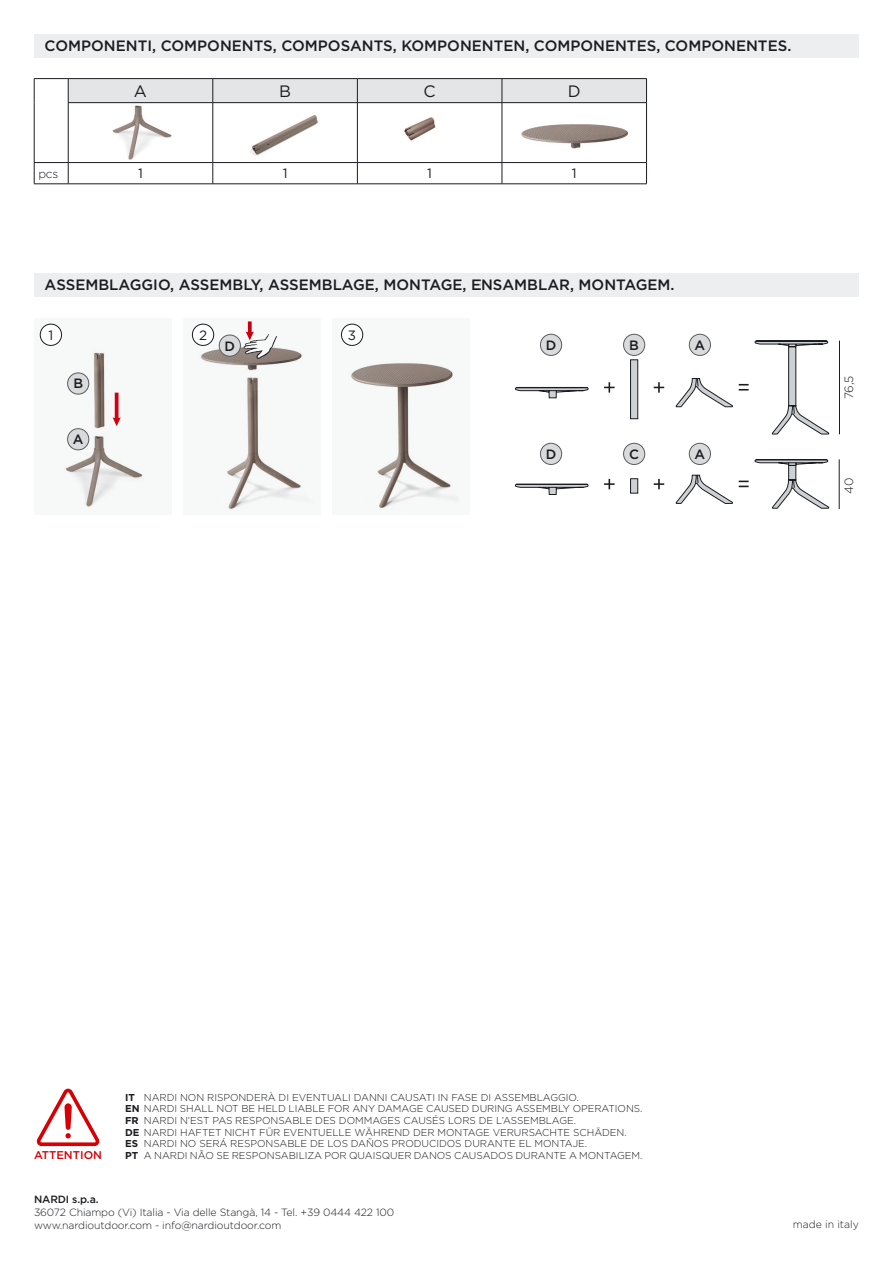
<style>
.page{position:relative;width:893px;height:1263px;background:#fff}
.page>*{position:absolute;margin:0;border:0;box-sizing:border-box;transform-origin:0 0}
.t1{font:16.5px "Gotham N";color:#1b1c20}
.t2{font:500 15px "Gotham N";color:#1b1c20}
.t3{font:500 13.5px "Gotham N";color:#1b1c20}
.t4{font:13.5px "Gotham N";color:#1b1c20}
.t5{font:300 12px "Gotham N";letter-spacing:-.02em;color:#1b1c20}
.t6{font:500 11.25px "Gotham N";color:#d70005}
.t7{font:300 10.5px/12.6px "Gotham N";letter-spacing:-.01em;color:#1b1c20}
.t8{font:500 10.5px "Gotham N";letter-spacing:-.01em;color:#1b1c20}
.t9{font:300 10.05px/11.7px "Gotham N";letter-spacing:-.005em;color:#1b1c20}
.s1{font-weight:700}
</style>
<div class="page">
<div style="left:34px;top:273px;width:825px;height:24px;background:#edeeef"></div>
<div style="left:34px;top:34px;width:825px;height:23px;background:#edeeef"></div>
<hr style="left:34px;top:78px;width:34px;height:1px;background:#1b1c20">
<hr style="left:68px;top:78px;width:145px;height:1px;background:#1b1c20">
<hr style="left:213px;top:78px;width:144px;height:1px;background:#1b1c20">
<hr style="left:357px;top:78px;width:145px;height:1px;background:#1b1c20">
<hr style="left:502px;top:78px;width:145px;height:1px;background:#1b1c20">
<div style="left:68px;top:79px;width:579px;height:23px;background:#e3e5e6"></div>
<hr style="left:68px;top:102px;width:145px;height:1px;background:#1b1c20">
<hr style="left:68px;top:103px;width:1px;height:59px;background:#1b1c20">
<hr style="left:213px;top:102px;width:144px;height:1px;background:#1b1c20">
<hr style="left:213px;top:103px;width:1px;height:59px;background:#1b1c20">
<hr style="left:357px;top:102px;width:145px;height:1px;background:#1b1c20">
<hr style="left:357px;top:103px;width:1px;height:59px;background:#1b1c20">
<hr style="left:502px;top:102px;width:145px;height:1px;background:#1b1c20">
<hr style="left:502px;top:103px;width:1px;height:59px;background:#1b1c20">
<hr style="left:646px;top:103px;width:1px;height:59px;background:#1b1c20">
<hr style="left:34px;top:162px;width:34px;height:1px;background:#1b1c20">
<svg style="left:34px;top:163px;width:1px;height:21px"></svg>
<hr style="left:68px;top:162px;width:145px;height:1px;background:#1b1c20">
<svg style="left:68px;top:163px;width:1px;height:21px"></svg>
<hr style="left:213px;top:162px;width:144px;height:1px;background:#1b1c20">
<svg style="left:213px;top:163px;width:1px;height:21px"></svg>
<hr style="left:357px;top:162px;width:145px;height:1px;background:#1b1c20">
<svg style="left:357px;top:163px;width:1px;height:21px"></svg>
<hr style="left:502px;top:162px;width:145px;height:1px;background:#1b1c20">
<svg style="left:502px;top:163px;width:1px;height:21px"></svg>
<svg style="left:646px;top:163px;width:1px;height:21px"></svg>
<hr style="left:34px;top:184px;width:34px;height:1px;background:#1b1c20">
<hr style="left:68px;top:184px;width:145px;height:1px;background:#1b1c20">
<hr style="left:213px;top:184px;width:144px;height:1px;background:#1b1c20">
<hr style="left:357px;top:184px;width:145px;height:1px;background:#1b1c20">
<hr style="left:502px;top:184px;width:145px;height:1px;background:#1b1c20">
<svg style="left:34px;top:79px;width:1px;height:24px"></svg>
<hr style="left:34px;top:103px;width:1px;height:59px;background:#1b1c20">
<img style="left:96px;top:103px;width:89px;height:57px">
<img style="left:243px;top:103px;width:84px;height:53px">
<img style="left:372px;top:103px;width:111px;height:38px">
<img style="left:521px;top:124px;width:107px;height:25px">
<svg style="left:630px;top:359px;width:8px;height:60px"></svg>
<svg style="left:676px;top:378px;width:57px;height:29px"></svg>
<svg style="left:676px;top:475px;width:57px;height:29px"></svg>
<svg style="left:755px;top:340px;width:74px;height:94px"></svg>
<svg style="left:755px;top:459px;width:74px;height:50px"></svg>
<svg style="left:515px;top:387px;width:74px;height:11px"></svg>
<svg style="left:515px;top:484px;width:74px;height:11px"></svg>
<div style="left:184px;top:318px;width:137px;height:196px;background:#f7f8f8"></div>
<svg style="left:340px;top:323px;width:119px;height:186px"></svg>
<svg style="left:604px;top:382px;width:11px;height:11px"></svg>
<svg style="left:604px;top:479px;width:11px;height:10px"></svg>
<svg style="left:654px;top:382px;width:10px;height:11px"></svg>
<svg style="left:654px;top:479px;width:10px;height:10px"></svg>
<svg style="left:739px;top:384px;width:10px;height:6px"></svg>
<svg style="left:739px;top:481px;width:10px;height:6px"></svg>
<svg style="left:630px;top:478px;width:8px;height:16px"></svg>
<hr style="left:839px;top:459px;width:1px;height:50px;background:#1b1c20">
<hr style="left:839px;top:341px;width:1px;height:93px;background:#1b1c20">
<div style="left:34px;top:318px;width:138px;height:196px;background:#f7f8f8"></div>
<img style="left:54px;top:341px;width:59px;height:100px">
<svg style="left:113px;top:393px;width:8px;height:33px"></svg>
<div style="left:40px;top:324px;width:22px;height:21px;background:#fff;border-radius:50%"></div>
<div style="left:40px;top:324px;width:22px;height:22px;border:1px solid #1b1c20;border-radius:50%"></div>
<div style="left:192px;top:324px;width:22px;height:21px;background:#fff;border-radius:50%"></div>
<div style="left:192px;top:324px;width:22px;height:22px;border:1px solid #1b1c20;border-radius:50%"></div>
<div style="left:341px;top:324px;width:22px;height:21px;background:#fff;border-radius:50%"></div>
<div style="left:341px;top:324px;width:22px;height:22px;border:1px solid #1b1c20;border-radius:50%"></div>
<div style="left:68px;top:429px;width:21px;height:21px;background:#d8dadc;border-radius:50%"></div>
<div style="left:67px;top:428px;width:22px;height:22px;border:1px solid #5c5b60;border-radius:50%"></div>
<div style="left:689px;top:443px;width:21px;height:21px;background:#d8dadc;border-radius:50%"></div>
<div style="left:689px;top:443px;width:22px;height:22px;border:1px solid #5c5b60;border-radius:50%"></div>
<div style="left:689px;top:334px;width:21px;height:21px;background:#d8dadc;border-radius:50%"></div>
<div style="left:689px;top:334px;width:22px;height:22px;border:1px solid #5c5b60;border-radius:50%"></div>
<div style="left:68px;top:373px;width:21px;height:21px;background:#d8dadc;border-radius:50%"></div>
<div style="left:67px;top:373px;width:22px;height:21px;border:1px solid #5c5b60;border-radius:50%"></div>
<div style="left:624px;top:334px;width:21px;height:21px;background:#d8dadc;border-radius:50%"></div>
<div style="left:623px;top:334px;width:22px;height:22px;border:1px solid #5c5b60;border-radius:50%"></div>
<div style="left:219px;top:335px;width:21px;height:21px;background:#d8dadc;border-radius:50%"></div>
<div style="left:219px;top:335px;width:22px;height:21px;border:1px solid #5c5b60;border-radius:50%"></div>
<div style="left:540px;top:443px;width:22px;height:21px;background:#d8dadc;border-radius:50%"></div>
<div style="left:540px;top:443px;width:22px;height:22px;border:1px solid #5c5b60;border-radius:50%"></div>
<div style="left:624px;top:443px;width:21px;height:21px;background:#d8dadc;border-radius:50%"></div>
<div style="left:623px;top:443px;width:22px;height:22px;border:1px solid #5c5b60;border-radius:50%"></div>
<div style="left:540px;top:334px;width:22px;height:21px;background:#d8dadc;border-radius:50%"></div>
<div style="left:540px;top:334px;width:22px;height:22px;border:1px solid #5c5b60;border-radius:50%"></div>
<svg style="left:37px;top:1089px;width:63px;height:57px"></svg>
<h2 class="t2" style="left:45px;top:37px;width:748px">COMPONENTI, COMPONENTS, COMPOSANTS, KOMPONENTEN, COMPONENTES, COMPONENTES.</h2>
<h1 class="t1" style="left:134px;top:82px;width:15px">A</h1>
<h1 class="t1" style="left:279px;top:82px;width:13px">B</h1>
<h1 class="t1" style="left:424px;top:82px;width:14px">C</h1>
<h1 class="t1" style="left:568px;top:82px;width:14px">D</h1>
<p class="t5" style="left:38px;top:167px;width:21px">pcs</p>
<h3 class="t4" style="left:138px;top:166px;width:6px">1</h3>
<h3 class="t4" style="left:283px;top:166px;width:6px">1</h3>
<h3 class="t4" style="left:427px;top:166px;width:6px">1</h3>
<h3 class="t4" style="left:572px;top:166px;width:6px">1</h3>
<h2 class="t2" style="left:45px;top:276px;width:631px">ASSEMBLAGGIO, ASSEMBLY, ASSEMBLAGE, MONTAGE, ENSAMBLAR, MONTAGEM.</h2>
<h3 class="t4" style="left:48px;top:327px;width:6px">1</h3>
<h3 class="t4" style="left:199px;top:327px;width:10px">2</h3>
<h3 class="t4" style="left:348px;top:327px;width:10px">3</h3>
<h3 class="t3" style="left:225px;top:338px;width:12px">D</h3>
<h3 class="t3" style="left:629px;top:337px;width:11px">B</h3>
<h3 class="t3" style="left:546px;top:337px;width:12px">D</h3>
<h3 class="t3" style="left:73px;top:376px;width:11px">B</h3>
<h3 class="t3" style="left:73px;top:432px;width:12px">A</h3>
<h3 class="t3" style="left:546px;top:446px;width:12px">D</h3>
<h3 class="t3" style="left:629px;top:446px;width:11px">C</h3>
<h3 class="t3" style="left:694px;top:337px;width:12px">A</h3>
<h3 class="t3" style="left:694px;top:446px;width:12px">A</h3>
<p class="t5" style="left:842px;top:399px;width:25px;rotate:-90deg">76,5</p>
<p class="t5" style="left:842px;top:494px;width:18px;rotate:-90deg">40</p>
<p class="t9" style="left:125px;top:1091px;width:519px"><span class="s1">IT</span> NARDI NON RISPONDERÀ DI EVENTUALI DANNI CAUSATI IN FASE DI ASSEMBLAGGIO.<br><span class="s1">EN</span> NARDI SHALL NOT BE HELD LIABLE FOR ANY DAMAGE CAUSED DURING ASSEMBLY OPERATIONS.<br><span class="s1">FR</span> NARDI N’EST PAS RESPONSABLE DES DOMMAGES CAUSÉS LORS DE L’ASSEMBLAGE.<br><span class="s1">DE</span> NARDI HAFTET NICHT FÜR EVENTUELLE WÄHREND DER MONTAGE VERURSACHTE SCHÄDEN.<br><span class="s1">ES</span> NARDI NO SERÁ RESPONSABLE DE LOS DAÑOS PRODUCIDOS DURANTE EL MONTAJE.</p>
<p class="t6" style="left:34px;top:1149px;width:70px">ATTENTION</p>
<p class="t9" style="left:125px;top:1149px;width:519px"><span class="s1">PT</span> A NARDI NÃO SE RESPONSABILIZA POR QUAISQUER DANOS CAUSADOS DURANTE A MONTAGEM.</p>
<p class="t8" style="left:34px;top:1194px;width:66px">NARDI s.p.a.</p>
<p class="t7" style="left:34px;top:1206px;width:362px">36072 Chiampo (Vi) Italia - Via delle Stangà, 14 - Tel. +39 0444 422 100 www.nardioutdoor.com - info@nardioutdoor.com</p>
<p class="t7" style="left:793px;top:1218px;width:68px">made in italy</p>
</div>
